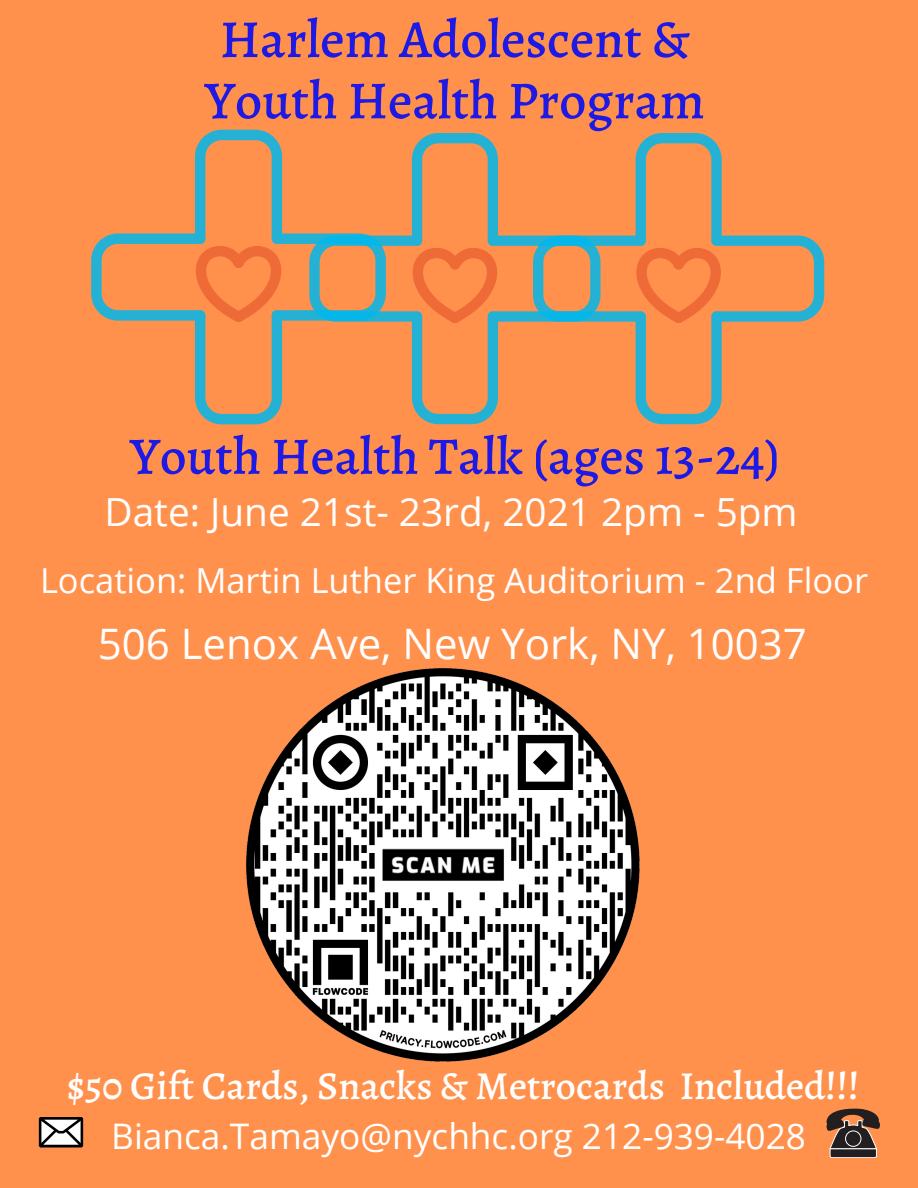
<style>
.page{position:relative;width:918px;height:1188px;background:#ff914d}
.page>*{position:absolute;margin:0;border:0;box-sizing:border-box;transform-origin:0 0}
.t1{font:500 53.55px/61.2px "Alegreya";color:#1e1ae4}
.t2{font:500 52.8px "Alegreya";color:#1e1ae4}
.t3{font:42px "Open Sans";color:#fff}
.t4{font:500 39.75px "Alegreya";color:#fff}
.t5{font:38.7px "Open Sans";color:#fff}
.t6{font:35.25px "Open Sans";color:#fff}
.t7{font:34.5px "Open Sans";color:#fff}
</style>
<div class="page">
<svg style="left:91px;top:130px;width:733px;height:294px"></svg>
<svg style="left:38px;top:1117px;width:46px;height:31px"></svg>
<svg style="left:826px;top:1108px;width:54px;height:50px"></svg>
<img style="left:246px;top:668px;width:394px;height:394px">
<p class="t1" style="left:205px;top:8px;width:501px">Harlem Adolescent &amp;<br>Youth Health Program</p>
<p class="t2" style="left:130px;top:420px;width:651px">Youth Health Talk (ages 13-24)</p>
<p class="t5" style="left:105px;top:484px;width:695px">Date: June 21st- 23rd, 2021 2pm - 5pm</p>
<p class="t7" style="left:40px;top:556px;width:830px">Location: Martin Luther King Auditorium - 2nd Floor</p>
<p class="t3" style="left:98px;top:614px;width:711px">506 Lenox Ave, New York, NY, 10037</p>
<p class="t4" style="left:67px;top:1058px;width:794px">$50 Gift Cards, Snacks &amp; Metrocards Included!!!</p>
<p class="t6" style="left:111px;top:1111px;width:696px">Bianca.Tamayo@nychhc.org 212-939-4028</p>
</div>
